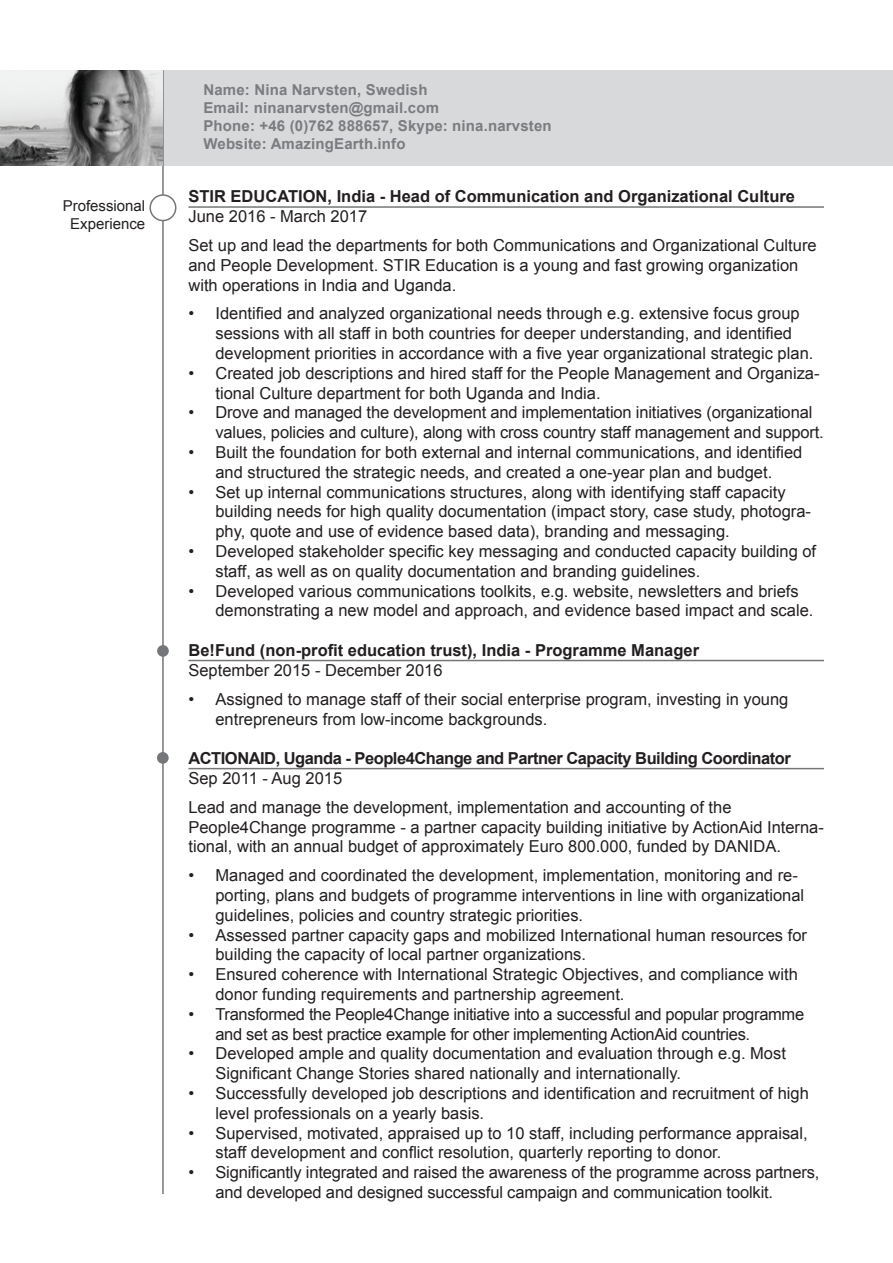
<style>
.page{position:relative;width:893px;height:1263px;background:#fff}
.page>*{position:absolute;margin:0;border:0;box-sizing:border-box;transform-origin:0 0}
.t1{font:16.5px/19.8px "Arial";color:#231f20}
.t2{font:16.5px/19.8px "Arial";letter-spacing:-.02em;color:#231f20}
.t3{font:700 16.5px "Arial";color:#231f20}
.t4{font:700 16.5px "Arial";letter-spacing:-.03em;color:#231f20}
.t5{font:700 15px/18px "Arial";letter-spacing:.01em;color:#7a7c7f}
.t6{font:15px/18px "Arial";color:#231f20;text-align:center}
</style>
<div class="page">
<div style="left:0;top:70px;width:893px;height:95px;background:#d8d9db"></div>
<hr style="left:162px;top:70px;width:2px;height:1124px;background:#757679">
<img style="left:1px;top:70px;width:161px;height:95px">
<div style="left:150px;top:195px;width:26px;height:26px;background:#fff;border-radius:50%"></div>
<div style="left:149px;top:194px;width:27px;height:27px;border:2px solid #757679;border-radius:50%"></div>
<div style="left:157px;top:645px;width:12px;height:12px;background:#757679;border-radius:50%"></div>
<hr style="left:188px;top:768px;width:636px;height:1px;background:#757679">
<div style="left:157px;top:752px;width:12px;height:12px;background:#757679;border-radius:50%"></div>
<hr style="left:188px;top:206px;width:636px;height:2px;background:#757679">
<hr style="left:188px;top:660px;width:636px;height:1px;background:#757679">
<p class="t6" style="left:63px;top:197px;width:84px">Professional<br>Experience</p>
<p class="t5" style="left:203px;top:81px;width:350px">Name: Nina Narvsten, Swedish<br>Email: ninanarvsten@gmail.com<br>Phone: +46 (0)762 888657, Skype: nina.narvsten Website: AmazingEarth.info</p>
<p class="t3" style="left:188px;top:186px;width:608px">STIR EDUCATION, India - Head of Communication and Organizational Culture</p>
<p class="t1" style="left:188px;top:202px;width:630px;line-height:28.8px">June 2016 - March 2017<br>Set up and lead the departments for both Communications and Organizational Culture</p>
<p class="t1" style="left:188px;top:255px;width:611px">and People Development. STIR Education is a young and fast growing organization with operations in India and Uganda.</p>
<p class="t1" style="left:215px;top:304px;width:599px;text-indent:-27px">• Identified and analyzed organizational needs through e.g. extensive focus group sessions with all staff in both countries for deeper understanding, and identified development priorities in accordance with a five year organizational strategic plan.</p>
<p class="t1" style="left:215px;top:363px;width:606px;text-indent:-27px">• Created job descriptions and hired staff for the People Management and Organiza&shy;tional Culture department for both Uganda and India.</p>
<p class="t1" style="left:215px;top:403px;width:610px;text-indent:-27px">• Drove and managed the development and implementation initiatives (organizational values, policies and culture), along with cross country staff management and support.</p>
<p class="t1" style="left:188px;top:442px;width:615px;text-align:center">• Built the foundation for both external and internal communications, and identified and structured the strategic needs, and created a one-year plan and budget.</p>
<p class="t1" style="left:215px;top:482px;width:597px;text-indent:-27px">• Set up internal communications structures, along with identifying staff capacity building needs for high quality documentation (impact story, case study, photogra&shy;phy, quote and use of evidence based data), branding and messaging.</p>
<p class="t1" style="left:215px;top:541px;width:602px;text-indent:-27px">• Developed stakeholder specific key messaging and conducted capacity building of staff, as well as on quality documentation and branding guidelines.</p>
<p class="t1" style="left:215px;top:581px;width:599px;text-indent:-27px">• Developed various communications toolkits, e.g. website, newsletters and briefs demonstrating a new model and approach, and evidence based impact and scale.</p>
<p class="t3" style="left:188px;top:639px;width:512px">Be!Fund (non-profit education trust), India - Programme Manager</p>
<p class="t1" style="left:188px;top:660px;width:256px">September 2015 - December 2016</p>
<p class="t1" style="left:215px;top:689px;width:574px;text-indent:-27px">• Assigned to manage staff of their social enterprise program, investing in young entrepreneurs from low-income backgrounds.</p>
<p class="t4" style="left:188px;top:747px;width:604px">ACTIONAID, Uganda - People4Change and Partner Capacity Building Coordinator</p>
<p class="t1" style="left:188px;top:764px;width:544px;line-height:28.8px">Sep 2011 - Aug 2015<br>Lead and manage the development, implementation and accounting of the</p>
<p class="t1" style="left:188px;top:817px;width:637px">People4Change programme - a partner capacity building initiative by ActionAid Interna&shy;tional, with an annual budget of approximately Euro 800.000, funded by DANIDA.</p>
<p class="t1" style="left:215px;top:865px;width:590px;text-indent:-27px">• Managed and coordinated the development, implementation, monitoring and re&shy;porting, plans and budgets of programme interventions in line with organizational guidelines, policies and country strategic priorities.</p>
<p class="t1" style="left:215px;top:925px;width:593px;text-indent:-27px">• Assessed partner capacity gaps and mobilized International human resources for building the capacity of local partner organizations.</p>
<p class="t1" style="left:215px;top:964px;width:584px;text-indent:-27px">• Ensured coherence with International Strategic Objectives, and compliance with donor funding requirements and partnership agreement.</p>
<p class="t2" style="left:215px;top:1004px;width:590px;text-indent:-27px">• Transformed the People4Change initiative into a successful and popular programme and set as best practice example for other implementing ActionAid countries.</p>
<p class="t1" style="left:215px;top:1044px;width:572px;text-indent:-27px">• Developed ample and quality documentation and evaluation through e.g. Most<br>Significant Change Stories shared nationally and internationally.</p>
<p class="t1" style="left:215px;top:1083px;width:595px;text-indent:-27px">• Successfully developed job descriptions and identification and recruitment of high level professionals on a yearly basis.</p>
<p class="t1" style="left:215px;top:1123px;width:594px;text-indent:-27px">• Supervised, motivated, appraised up to 10 staff, including performance appraisal, staff development and conflict resolution, quarterly reporting to donor.</p>
<p class="t1" style="left:215px;top:1162px;width:605px;text-indent:-27px">• Significantly integrated and raised the awareness of the programme across partners, and developed and designed successful campaign and communication toolkit.</p>
</div>
